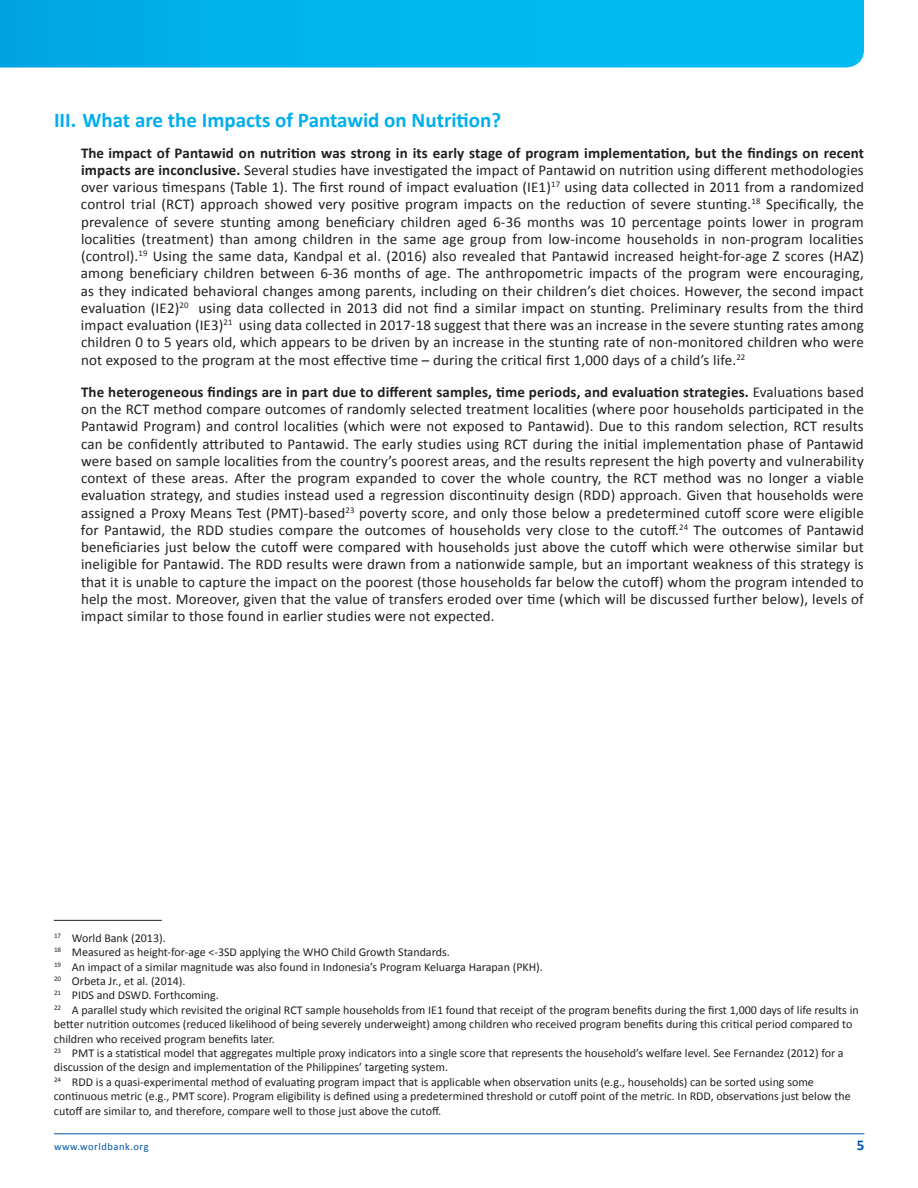
<style>
.page{position:relative;width:918px;height:1188px;background:#fff}
.page>*{position:absolute;margin:0;border:0;box-sizing:border-box;transform-origin:0 0}
.t1{font:700 21px "Calibri";color:#00aeef}
.t2{font:15px/17.2px "Calibri";letter-spacing:.01em;color:#231f20;text-align:justify}
.t3{font:700 15px "Calibri";color:#0157a8}
.t4{font:12px/14.4px "Calibri";color:#231f20}
.t5{font:10.5px "Calibri";letter-spacing:.05em;color:#0157a8}
.s1{font-weight:700}
</style>
<div class="page">
<svg style="left:0;top:0;width:864px;height:68px;background:#02b4ec"></svg>
<hr style="left:54px;top:1134px;width:810px;height:1px;background:#0157a8">
<hr style="left:54px;top:920px;width:108px;height:1px;background:#231f20">
<h1 class="t1" style="left:54px;top:106px;width:449px">III. What are the Impacts of Pantawid on Nutrition?</h1>
<p class="t2" style="left:81px;top:144px;width:785px"><span class="s1">The impact of Pantawid on nutrition was strong in its early stage of program implementation, but the findings on recent impacts are inconclusive.</span> Several studies have investigated the impact of Pantawid on nutrition using different methodologies over various timespans (Table 1). The first round of impact evaluation (IE1)<sup>17</sup> using data collected in 2011 from a randomized control trial (RCT) approach showed very positive program impacts on the reduction of severe stunting.<sup>18</sup> Specifically, the prevalence of severe stunting among beneficiary children aged 6-36 months was 10 percentage points lower in program localities (treatment) than among children in the same age group from low-income households in non-program localities (control).<sup>19</sup> Using the same data, Kandpal et al. (2016) also revealed that Pantawid increased height-for-age Z scores (HAZ) among beneficiary children between 6-36 months of age. The anthropometric impacts of the program were encouraging, as they indicated behavioral changes among parents, including on their children’s diet choices. However, the second impact evaluation (IE2)<sup>20</sup> using data collected in 2013 did not find a similar impact on stunting. Preliminary results from the third impact evaluation (IE3)<sup>21</sup> using data collected in 2017-18 suggest that there was an increase in the severe stunting rates among children 0 to 5 years old, which appears to be driven by an increase in the stunting rate of non-monitored children who were not exposed to the program at the most effective time – during the critical first 1,000 days of a child’s life.<sup>22</sup></p>
<p class="t2" style="left:81px;top:383px;width:784px"><span class="s1">The heterogeneous findings are in part due to different samples, time periods, and evaluation strategies.</span> Evaluations based on the RCT method compare outcomes of randomly selected treatment localities (where poor households participated in the Pantawid Program) and control localities (which were not exposed to Pantawid). Due to this random selection, RCT results can be confidently attributed to Pantawid. The early studies using RCT during the initial implementation phase of Pantawid were based on sample localities from the country’s poorest areas, and the results represent the high poverty and vulnerability context of these areas. After the program expanded to cover the whole country, the RCT method was no longer a viable evaluation strategy, and studies instead used a regression discontinuity design (RDD) approach. Given that households were assigned a Proxy Means Test (PMT)-based<sup>23</sup> poverty score, and only those below a predetermined cutoff score were eligible for Pantawid, the RDD studies compare the outcomes of households very close to the cutoff.<sup>24</sup> The outcomes of Pantawid beneficiaries just below the cutoff were compared with households just above the cutoff which were otherwise similar but ineligible for Pantawid. The RDD results were drawn from a nationwide sample, but an important weakness of this strategy is that it is unable to capture the impact on the poorest (those households far below the cutoff) whom the program intended to help the most. Moreover, given that the value of transfers eroded over time (which will be discussed further below), levels of impact similar to those found in earlier studies were not expected.</p>
<p class="t4" style="left:54px;top:931px;width:806px"><sup>17</sup> World Bank (2013).<br><sup>18</sup> Measured as height-for-age &lt;-3SD applying the WHO Child Growth Standards.<br><sup>19</sup> An impact of a similar magnitude was also found in Indonesia’s Program Keluarga Harapan (PKH).<br><sup>20</sup> Orbeta Jr., et al. (2014).<br><sup>21</sup> PIDS and DSWD. Forthcoming.<br><sup>22</sup> A parallel study which revisited the original RCT sample households from IE1 found that receipt of the program benefits during the first 1,000 days of life results in better nutrition outcomes (reduced likelihood of being severely underweight) among children who received program benefits during this critical period compared to children who received program benefits later.<br><sup>23</sup> PMT is a statistical model that aggregates multiple proxy indicators into a single score that represents the household’s welfare level. See Fernandez (2012) for a discussion of the design and implementation of the Philippines’ targeting system.<br><sup>24</sup> RDD is a quasi-experimental method of evaluating program impact that is applicable when observation units (e.g., households) can be sorted using some continuous metric (e.g., PMT score). Program eligibility is defined using a predetermined threshold or cutoff point of the metric. In RDD, observations just below the cutoff are similar to, and therefore, compare well to those just above the cutoff.</p>
<p class="t5" style="left:54px;top:1140px;width:96px">www.worldbank.org</p>
<p class="t3" style="left:857px;top:1135px;width:9px">5</p>
</div>
